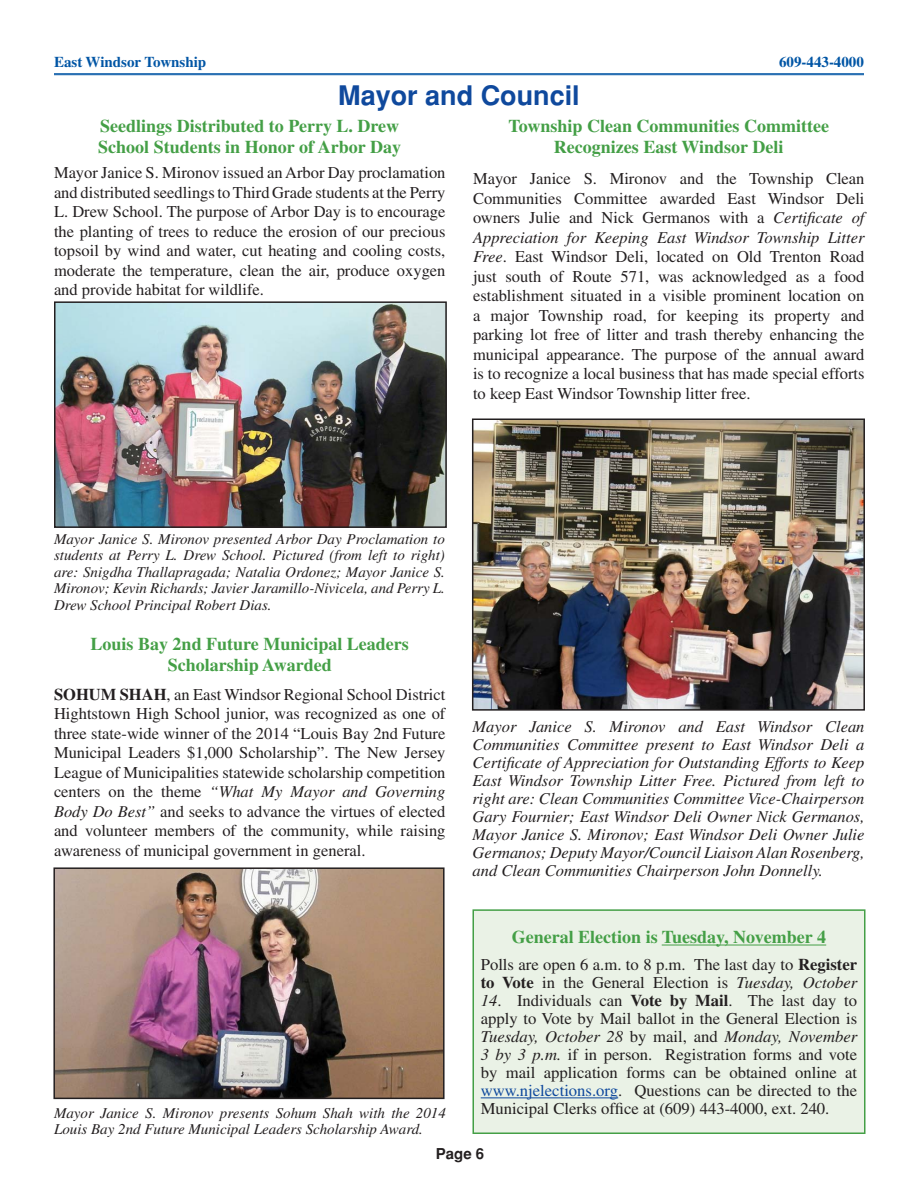
<style>
.page{position:relative;width:918px;height:1188px;background:#fff}
.page>*{position:absolute;margin:0;border:0;box-sizing:border-box;transform-origin:0 0}
.t1{font:700 27px "Helvetica";color:#0f499d}
.t2{font:700 18px/21px "Times";color:#449f46;text-align:center}
.t3{font:16.5px/19.5px "Times";color:#231f20;text-align:justify}
.t4{font:italic 16.5px/18px "Times";color:#231f20;text-align:justify}
.t5{font:italic 15px/16.5px "Times";color:#231f20;text-align:justify}
.t6{font:700 15px "Times";color:#0155a5}
.t7{font:700 15px "Helvetica";color:#231f20}
.s1{font-style:italic}
.s2{font-weight:700}
.s3{color:#0f499d}
</style>
<div class="page">
<hr style="left:54px;top:73px;width:810px;height:1px;background:#0155a5">
<hr style="left:54px;top:74px;width:810px;height:1px;background:#0155a5">
<img style="left:57px;top:304px;width:387px;height:221px">
<div style="left:54px;top:301px;width:393px;height:227px;border:2px solid #231f20"></div>
<img style="left:56px;top:870px;width:386px;height:226px">
<div style="left:53px;top:867px;width:392px;height:232px;border:2px solid #231f20"></div>
<img style="left:475px;top:421px;width:387px;height:287px">
<div style="left:472px;top:418px;width:393px;height:293px;border:2px solid #231f20"></div>
<div style="left:473px;top:910px;width:392px;height:223px;background:#eaf2e6"></div>
<hr style="left:662px;top:945px;width:164px;height:1px;background:#449f46">
<hr style="left:481px;top:1097px;width:137px;height:1px;background:#0f499d">
<div style="left:472px;top:909px;width:394px;height:225px;border:2px solid #449f46"></div>
<p class="t6" style="left:54px;top:53px;width:154px">East Windsor Township</p>
<p class="t6" style="left:779px;top:53px;width:86px">609-443-4000</p>
<h1 class="t1" style="left:338px;top:80px;width:243px">Mayor and Council</h1>
<p class="t2" style="left:98px;top:115px;width:305px;text-align:left">Seedlings Distributed to Perry L. Drew<br>School Students in Honor of Arbor Day</p>
<p class="t3" style="left:54px;top:163px;width:393px">Mayor Janice S. Mironov issued an Arbor Day proclamation and distributed seedlings to Third Grade students at the Perry L. Drew School. The purpose of Arbor Day is to encourage the planting of trees to reduce the erosion of our precious topsoil by wind and water, cut heating and cooling costs, moderate the temperature, clean the air, produce oxygen and provide habitat for wildlife.</p>
<p class="t2" style="left:508px;top:115px;width:322px">Township Clean Communities Committee<br>Recognizes East Windsor Deli</p>
<p class="t3" style="left:473px;top:169px;width:393px">Mayor Janice S. Mironov and the Township Clean Communities Committee awarded East Windsor Deli owners Julie and Nick Germanos with a <span class="s1">Certificate of Appreciation for Keeping East Windsor Township Litter Free</span>. East Windsor Deli, located on Old Trenton Road just south of Route 571, was acknowledged as a food establishment situated in a visible prominent location on a major Township road, for keeping its property and parking lot free of litter and trash thereby enhancing the municipal appearance. The purpose of the annual award is to recognize a local business that has made special efforts to keep East Windsor Township litter free.</p>
<p class="t5" style="left:54px;top:531px;width:392px">Mayor Janice S. Mironov presented Arbor Day Proclamation to students at Perry L. Drew School. Pictured (from left to right) are: Snigdha Thallapragada; Natalia Ordonez; Mayor Janice S.<br>Mironov; Kevin Richards; Javier Jaramillo-Nivicela, and Perry L.<br>Drew School Principal Robert Dias.</p>
<p class="t2" style="left:91px;top:633px;width:320px">Louis Bay 2nd Future Municipal Leaders<br>Scholarship Awarded</p>
<p class="t3" style="left:54px;top:684px;width:393px"><span class="s2">Sohum Shah</span>, an East Windsor Regional School District Hightstown High School junior, was recognized as one of three state-wide winner of the 2014 “Louis Bay 2nd Future Municipal Leaders $1,000 Scholarship”. The New Jersey League of Municipalities statewide scholarship competition centers on the theme <span class="s1">“What My Mayor and Governing Body Do Best”</span> and seeks to advance the virtues of elected and volunteer members of the community, while raising awareness of municipal government in general.</p>
<p class="t5" style="left:54px;top:1104px;width:393px">Mayor Janice S. Mironov presents Sohum Shah with the 2014<br>Louis Bay 2nd Future Municipal Leaders Scholarship Award.</p>
<p class="t4" style="left:472px;top:718px;width:394px">Mayor Janice S. Mironov and East Windsor Clean Communities Committee present to East Windsor Deli a Certificate of Appreciation for Outstanding Efforts to Keep East Windsor Township Litter Free. Pictured from left to right are: Clean Communities Committee Vice-Chairperson Gary Fournier; East Windsor Deli Owner Nick Germanos, Mayor Janice S. Mironov; East Windsor Deli Owner Julie Germanos; Deputy Mayor/Council Liaison Alan Rosenberg, and Clean Communities Chairperson John Donnelly.</p>
<p class="t2" style="left:512px;top:926px;width:316px">General Election is Tuesday, November 4</p>
<p class="t3" style="left:481px;top:956px;width:378px;line-height:18px">Polls are open 6 a.m. to 8 p.m. The last day to <span class="s2">Register to Vote</span> in the General Election is <span class="s1">Tuesday, October</span></p>
<p class="t3" style="left:481px;top:992px;width:378px;line-height:18px"><span class="s1">14</span>. Individuals can <span class="s2">Vote by Mail</span>. The last day to apply to Vote by Mail ballot in the General Election is <span class="s1">Tuesday, October 28</span> by mail, and <span class="s1">Monday, November 3 by 3 p.m.</span> if in person. Registration forms and vote by mail application forms can be obtained online at <span class="s3">www.njelections.org</span>. Questions can be directed to the Municipal Clerks office at (609) 443-4000, ext. 240.</p>
<p class="t7" style="left:436px;top:1145px;width:50px">Page 6</p>
</div>
